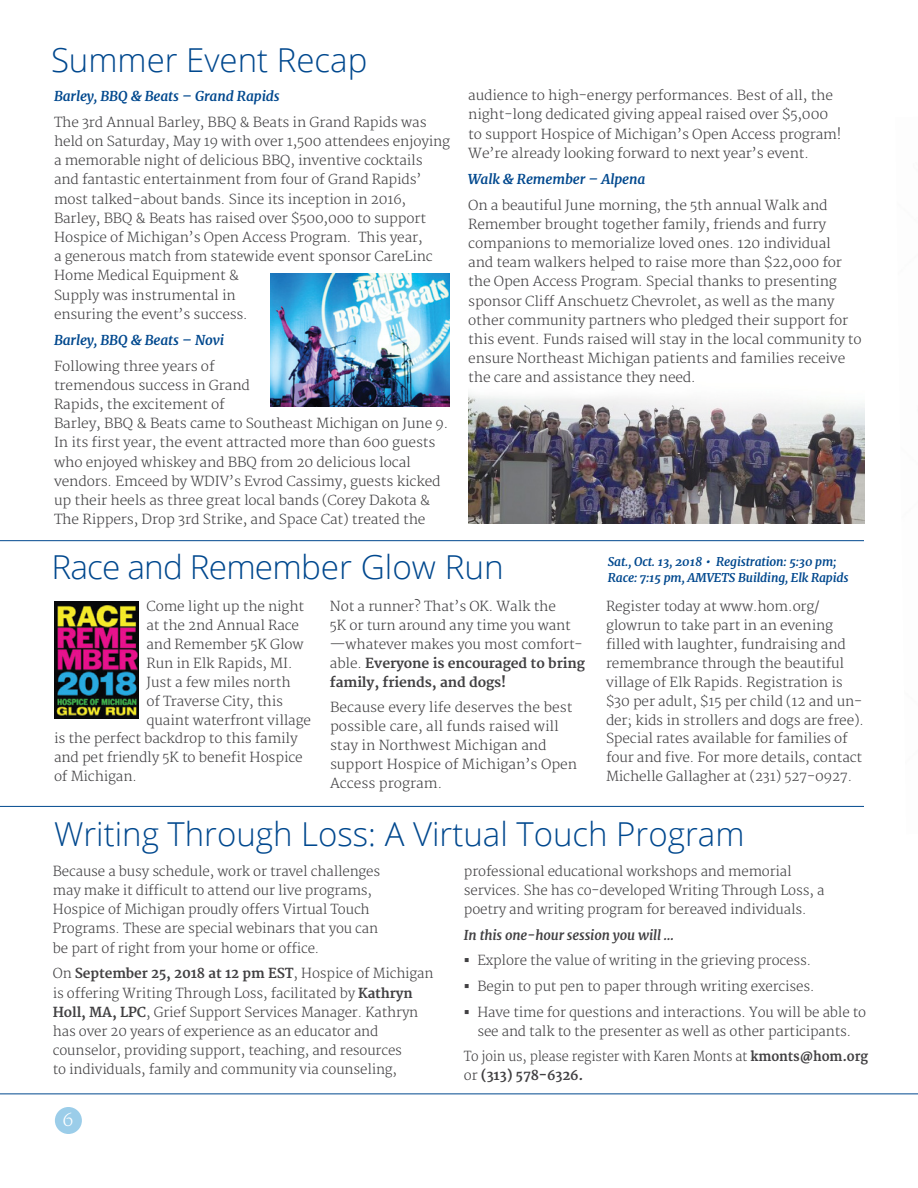
<style>
.page{position:relative;width:918px;height:1188px;background:#fff}
.page>*{position:absolute;margin:0;border:0;box-sizing:border-box;transform-origin:0 0}
.t1{font:300 33px "Open Sans";color:#00488e}
.t2{font:300 33px "Open Sans";letter-spacing:-.025em;color:#00488e}
.t3{font:300 18px "Merriweather";color:#fff}
.t4{font:300 13.5px/19.2px "Merriweather";letter-spacing:-.01em;color:#414042}
.t5{font:italic 700 13.5px "Merriweather";letter-spacing:-.01em;color:#00488e}
.t6{font:italic 700 13.5px "Merriweather";letter-spacing:-.01em;color:#414042}
.t7{font:700 13.5px "Merriweather";letter-spacing:-.01em;color:#414042}
.t8{font:italic 700 12px/16.5px "Merriweather";letter-spacing:-.01em;color:#00488e}
.s1{font-weight:700}
.s2{font-weight:300}
</style>
<div class="page">
<img style="left:468px;top:394px;width:396px;height:130px">
<div style="left:55px;top:1107px;width:27px;height:27px;background:#9bcde9;border-radius:50%"></div>
<hr style="left:0;top:1094px;width:918px;height:1px;background:#00488e">
<hr style="left:0;top:540px;width:864px;height:1px;background:#00488e">
<hr style="left:0;top:806px;width:864px;height:1px;background:#00488e">
<img style="left:54px;top:602px;width:85px;height:117px">
<img style="left:270px;top:273px;width:179px;height:133px">
<h1 class="t1" style="left:51px;top:37px;width:318px">Summer Event Recap</h1>
<p class="t5" style="left:54px;top:88px;width:227px">Barley, BBQ &amp; Beats – Grand Rapids</p>
<p class="t4" style="left:54px;top:113px;width:398px">The 3rd Annual Barley, BBQ &amp; Beats in Grand Rapids was held on Saturday, May 19 with over 1,500 attendees enjoying a memorable night of delicious BBQ, inventive cocktails and fantastic entertainment from four of Grand Rapids’ most talked-about bands. Since its inception in 2016, Barley, BBQ &amp; Beats has raised over $500,000 to support Hospice of Michigan’s Open Access Program. This year,<br>a generous match from statewide event sponsor CareLinc Home Medical Equipment &amp;<br>Supply was instrumental in<br>ensuring the event’s success.</p>
<p class="t5" style="left:54px;top:331px;width:172px">Barley, BBQ &amp; Beats – Novi</p>
<p class="t4" style="left:54px;top:357px;width:396px">Following three years of<br>tremendous success in Grand<br>Rapids, the excitement of<br>Barley, BBQ &amp; Beats came to Southeast Michigan on June 9.<br>In its first year, the event attracted more than 600 guests who enjoyed whiskey and BBQ from 20 delicious local vendors. Emceed by WDIV’s Evrod Cassimy, guests kicked up their heels as three great local bands (Corey Dakota &amp; The Rippers, Drop 3rd Strike, and Space Cat) treated the</p>
<p class="t4" style="left:468px;top:86px;width:375px">audience to high-energy performances. Best of all, the night-long dedicated giving appeal raised over $5,000 to support Hospice of Michigan’s Open Access program!<br>We’re already looking forward to next year’s event.</p>
<p class="t5" style="left:468px;top:170px;width:179px">Walk &amp; Remember – Alpena</p>
<p class="t4" style="left:468px;top:196px;width:395px">On a beautiful June morning, the 5th annual Walk and Remember brought together family, friends and furry companions to memorialize loved ones. 120 individual<br>and team walkers helped to raise more than $22,000 for the Open Access Program. Special thanks to presenting sponsor Cliff Anschuetz Chevrolet, as well as the many other community partners who pledged their support for this event. Funds raised will stay in the local community to ensure Northeast Michigan patients and families receive the care and assistance they need.</p>
<h1 class="t2" style="left:51px;top:544px;width:454px">Race and Remember Glow Run</h1>
<p class="t4" style="left:147px;top:597px;width:159px">Come light up the night</p>
<p class="t4" style="left:147px;top:616px;width:154px">at the 2nd Annual Race</p>
<p class="t4" style="left:147px;top:635px;width:159px">and Remember 5K Glow</p>
<p class="t4" style="left:147px;top:654px;width:148px">Run in Elk Rapids, MI.</p>
<p class="t4" style="left:147px;top:673px;width:146px">Just a few miles north</p>
<p class="t4" style="left:147px;top:692px;width:138px">of Traverse City, this</p>
<p class="t4" style="left:147px;top:711px;width:166px">quaint waterfront village</p>
<p class="t4" style="left:54px;top:730px;width:245px">is the perfect backdrop to this family</p>
<p class="t4" style="left:54px;top:749px;width:250px">and pet friendly 5K to benefit Hospice</p>
<p class="t4" style="left:54px;top:767px;width:85px">of Michigan.</p>
<p class="t4" style="left:330px;top:597px;width:256px">Not a runner? That’s OK. Walk the<br>5K or turn around any time you want —whatever makes you most comfort&shy;able. <span class="s1">Everyone is encouraged to bring family, friends, and dogs!</span></p>
<p class="t4" style="left:330px;top:699px;width:249px">Because every life deserves the best possible care, all funds raised will stay in Northwest Michigan and support Hospice of Michigan’s Open<br>Access program.</p>
<p class="t8" style="left:608px;top:553px;width:242px">Sat., Oct. 13, 2018 • Registration: 5:30 pm;<br>Race: 7:15 pm, AMVETS Building, Elk Rapids</p>
<p class="t4" style="left:606px;top:597px;width:259px">Register today at www.hom.org/ glowrun to take part in an evening filled with laughter, fundraising and remembrance through the beautiful village of Elk Rapids. Registration is $30 per adult, $15 per child (12 and un&shy;der; kids in strollers and dogs are free).<br>Special rates available for families of four and five. For more details, contact Michelle Gallagher at (231) 527-0927.</p>
<h1 class="t1" style="left:54px;top:811px;width:692px">Writing Through Loss: A Virtual Touch Program</h1>
<p class="t4" style="left:53px;top:862px;width:329px">Because a busy schedule, work or travel challenges may make it difficult to attend our live programs, Hospice of Michigan proudly offers Virtual Touch Programs. These are special webinars that you can be part of right from your home or office.</p>
<p class="t4" style="left:53px;top:965px;width:382px">On <span class="s1">September 25, 2018 at 12 pm EST</span>, Hospice of Michigan is offering Writing Through Loss, facilitated by <span class="s1">Kathryn Holl, MA, LPC</span>, Grief Support Services Manager. Kathryn has over 20 years of experience as an educator and counselor, providing support, teaching, and resources<br>to individuals, family and community via counseling,</p>
<p class="t4" style="left:464px;top:862px;width:362px">professional educational workshops and memorial services. She has co-developed Writing Through Loss, a poetry and writing program for bereaved individuals.</p>
<p class="t6" style="left:464px;top:927px;width:212px">In this one-hour session you will …</p>
<p class="t4" style="left:477px;top:948px;width:390px;line-height:25.7px">Explore the value of writing in the grieving process.<br>Begin to put pen to paper through writing exercises.<br>Have time for questions and interactions. You will be able to</p>
<p class="t4" style="left:464px;top:1019px;width:406px;line-height:25.7px;text-align:center">see and talk to the presenter as well as other participants.<br>To join us, please register with Karen Monts at <span class="s1">kmonts@hom.org</span></p>
<p class="t7" style="left:464px;top:1068px;width:121px"><span class="s2">or</span> (313) 578-6326.</p>
<h2 class="t3" style="left:63px;top:1109px;width:12px">6</h2>
</div>
